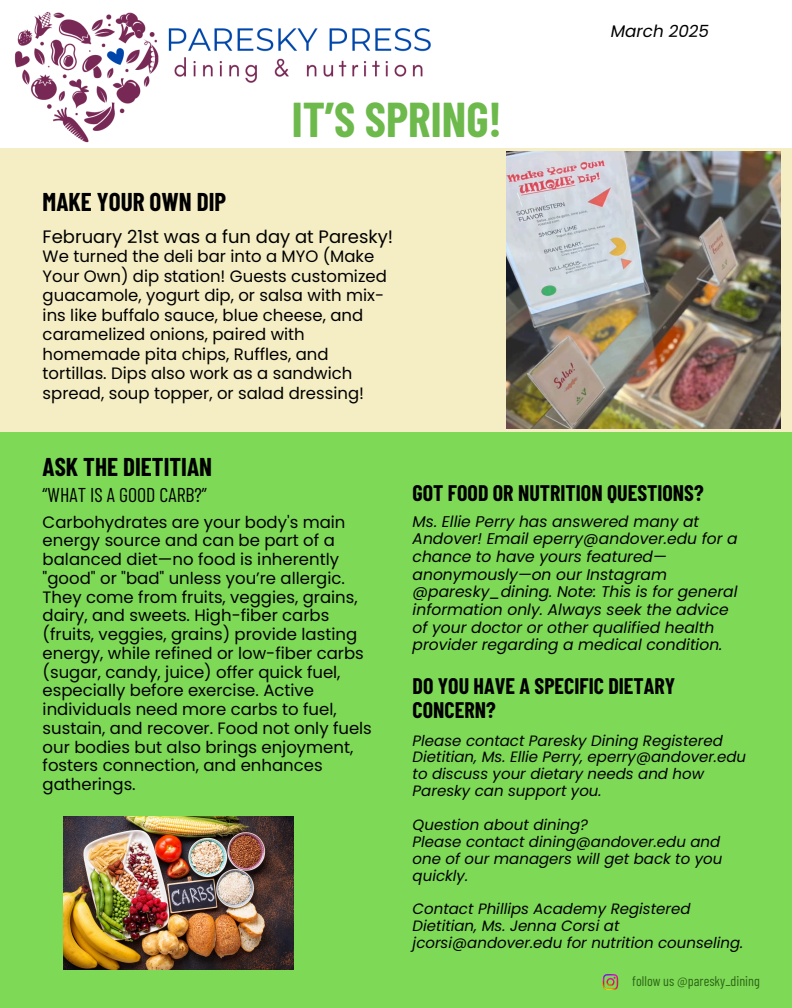
<style>
.page{position:relative;width:792px;height:1008px;background:#fff}
.page>*{position:absolute;margin:0;border:0;box-sizing:border-box;transform-origin:0 0}
.t1{font:700 47.75px "Barlow Condensed";color:#6db94c}
.t2{font:700 25.15px "Barlow Condensed";color:#000}
.t3{font:700 22px/24px "Barlow Condensed";color:#000}
.t4{font:20px "Barlow Condensed";color:#000}
.t5{font:18px "Poppins";color:#000}
.t6{font:italic 16.75px "Poppins";color:#000}
.t7{font:16.5px/18.8px "Poppins";color:#000}
.t8{font:italic 15.5px/17.6px "Poppins";color:#000}
.t9{font:italic 15px/16.9px "Poppins";color:#000}
.t10{font:13.95px "Barlow Condensed";color:#2d6515}
</style>
<div class="page">
<div style="left:0;top:0;width:792px;height:1001px;background:#f5eec4"></div>
<div style="left:0;top:432px;width:792px;height:576px;background:#7ed957"></div>
<div style="left:0;top:0;width:792px;height:148px;background:#fff"></div>
<img style="left:602px;top:974px;width:17px;height:16px">
<img style="left:507px;top:152px;width:273px;height:276px">
<img style="left:63px;top:816px;width:230px;height:154px">
<img style="left:14px;top:11px;width:417px;height:132px">
<h2 class="t2" style="left:43px;top:186px;width:185px">MAKE YOUR OWN DIP</h2>
<p class="t1" style="left:292px;top:89px;width:212px">IT’S SPRING!</p>
<h5 class="t5" style="left:43px;top:224px;width:352px">February 21st was a fun day at Paresky!</h5>
<h5 class="t7" style="left:43px;top:247px;width:346px;line-height:19.5px">We turned the deli bar into a MYO (Make Your Own) dip station! Guests customized guacamole, yogurt dip, or salsa with mix&shy;ins like buffalo sauce, blue cheese, and caramelized onions, paired with homemade pita chips, Ruffles, and tortillas. Dips also work as a sandwich spread, soup topper, or salad dressing!</h5>
<h1 class="t6" style="left:611px;top:19px;width:100px">March 2025</h1>
<p class="t2" style="left:43px;top:451px;width:171px">ASK THE DIETITIAN</p>
<h2 class="t7" style="left:43px;top:512px;width:331px">Carbohydrates are your body's main energy source and can be part of a balanced diet—no food is inherently "good" or "bad" unless you’re allergic.<br>They come from fruits, veggies, grains, dairy, and sweets. High-fiber carbs (fruits, veggies, grains) provide lasting energy, while refined or low-fiber carbs (sugar, candy, juice) offer quick fuel, especially before exercise. Active individuals need more carbs to fuel, sustain, and recover. Food not only fuels our bodies but also brings enjoyment, fosters connection, and enhances gatherings.</h2>
<h5 class="t4" style="left:43px;top:482px;width:166px">“WHAT IS A GOOD CARB?”</h5>
<h4 class="t3" style="left:413px;top:480px;width:293px">GOT FOOD OR NUTRITION QUESTIONS?</h4>
<h5 class="t8" style="left:413px;top:513px;width:327px">Ms. Ellie Perry has answered many at Andover! Email eperry@andover.edu for a chance to have yours featured— anonymously—on our Instagram @paresky_dining. Note: This is for general information only. Always seek the advice of your doctor or other qualified health provider regarding a medical condition.</h5>
<p class="t3" style="left:413px;top:673px;width:264px">DO YOU HAVE A SPECIFIC DIETARY<br>CONCERN?</p>
<p class="t9" style="left:413px;top:732px;width:335px">Please contact Paresky Dining Registered Dietitian, Ms. Ellie Perry, eperry@andover.edu to discuss your dietary needs and how Paresky can support you.</p>
<h5 class="t9" style="left:413px;top:816px;width:177px">Question about dining?</h5>
<h3 class="t9" style="left:413px;top:833px;width:311px">Please contact dining@andover.edu and one of our managers will get back to you quickly.</h3>
<p class="t9" style="left:413px;top:901px;width:332px">Contact Phillips Academy Registered<br>Dietitian, Ms. Jenna Corsi at jcorsi@andover.edu for nutrition counseling.</p>
<p class="t10" style="left:632px;top:972px;width:129px">follow us @paresky_dining</p>
</div>
